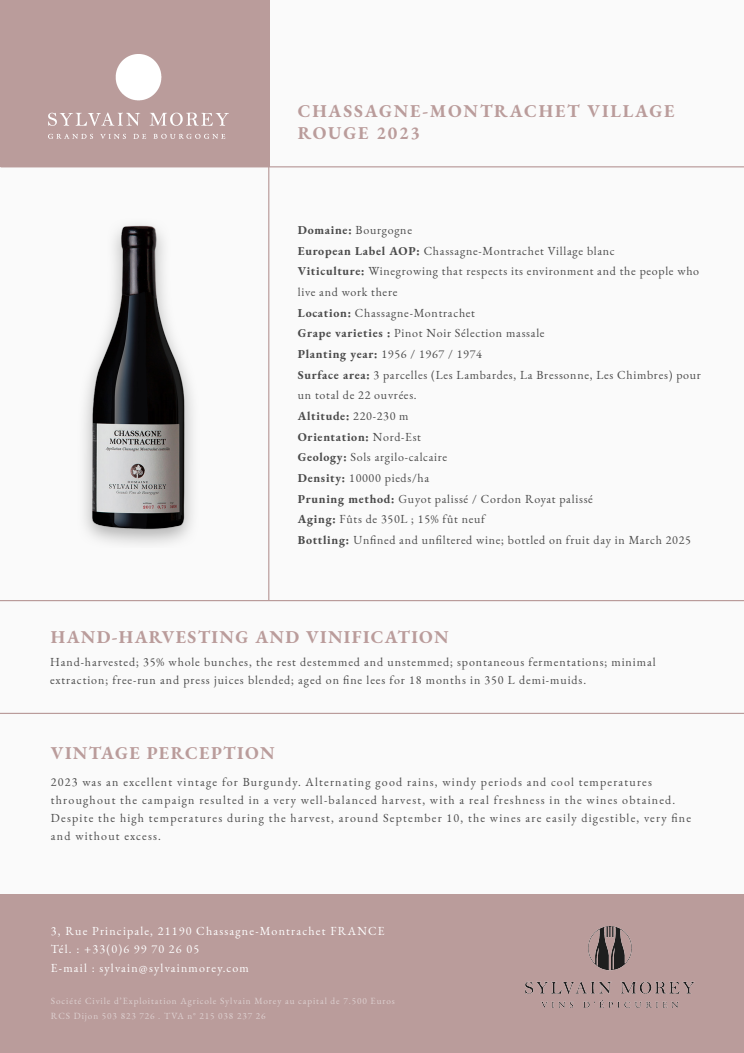
<style>
.page{position:relative;width:744px;height:1053px;background:#fff}
.page>*{position:absolute;margin:0;border:0;box-sizing:border-box;transform-origin:0 0}
.t1{font:700 18px "EB Garamond";letter-spacing:.075em;color:#ba9c9b}
.t2{font:700 18px/21.6px "EB Garamond";letter-spacing:.1em;color:#ba9c9b}
.t3{font:12px/20.6px "EB Garamond";letter-spacing:.075em;color:#4a4a4a}
.t4{font:12px/18px "EB Garamond";letter-spacing:.1em;color:#4a4a4a}
.t5{font:12px/18.5px "EB Garamond";letter-spacing:.1em;color:#fff}
.t6{font:9.2px/14.2px "EB Garamond";letter-spacing:.1em;color:#ded1d1}
.s1{font-weight:700}
</style>
<div class="page">
<div style="left:0;top:0;width:744px;height:1052px;background:#fafafa"></div>
<hr style="left:0;top:599px;width:744px;height:2px;background:#ba9c9b">
<div style="left:0;top:0;width:269px;height:167px;background:#ba9c9b"></div>
<hr style="left:268px;top:1px;width:1px;height:599px;background:#ba9c9b">
<div style="left:0;top:893px;width:744px;height:159px;background:#ba9c9b"></div>
<img style="left:84px;top:225px;width:109px;height:319px">
<hr style="left:0;top:712px;width:744px;height:1px;background:#ba9c9b">
<img style="left:49px;top:55px;width:180px;height:83px">
<hr style="left:1px;top:166px;width:743px;height:1px;background:#ba9c9b">
<img style="left:526px;top:926px;width:168px;height:80px">
<h1 class="t2" style="left:298px;top:100px;width:378px">CHASSAGNE-MONTRACHET VILLAGE<br>ROUGE 2023</h1>
<p class="t3" style="left:298px;top:219px;width:405px"><span class="s1">Domaine:</span> Bourgogne<br><span class="s1">European Label AOP:</span> Chassagne-Montrachet Village blanc<br><span class="s1">Viticulture:</span> Winegrowing that respects its environment and the people who live and work there<br><span class="s1">Location:</span> Chassagne-Montrachet<br><span class="s1">Grape varieties :</span> Pinot Noir Sélection massale<br><span class="s1">Planting year:</span> 1956 / 1967 / 1974<br><span class="s1">Surface area:</span> 3 parcelles (Les Lambardes, La Bressonne, Les Chimbres) pour un total de 22 ouvrées.<br><span class="s1">Altitude:</span> 220-230 m<br><span class="s1">Orientation:</span> Nord-Est<br><span class="s1">Geology:</span> Sols argilo-calcaire<br><span class="s1">Density:</span> 10000 pieds/ha<br><span class="s1">Pruning method:</span> Guyot palissé / Cordon Royat palissé<br><span class="s1">Aging:</span> Fûts de 350L ; 15% fût neuf<br><span class="s1">Bottling:</span> Unfined and unfiltered wine; bottled on fruit day in March 2025</p>
<h1 class="t1" style="left:51px;top:624px;width:399px">HAND-HARVESTING AND VINIFICATION</h1>
<p class="t3" style="left:50px;top:652px;width:607px;line-height:18px">Hand-harvested; 35% whole bunches, the rest destemmed and unstemmed; spontaneous fermentations; minimal extraction; free-run and press juices blended; aged on fine lees for 18 months in 350 L demi-muids.</p>
<h1 class="t1" style="left:51px;top:739px;width:225px">VINTAGE PERCEPTION</h1>
<p class="t4" style="left:51px;top:773px;width:642px">2023 was an excellent vintage for Burgundy. Alternating good rains, windy periods and cool temperatures throughout the campaign resulted in a very well-balanced harvest, with a real freshness in the wines obtained.<br>Despite the high temperatures during the harvest, around September 10, the wines are easily digestible, very fine and without excess.</p>
<p class="t5" style="left:51px;top:921px;width:335px">3, Rue Principale, 21190 Chassagne-Montrachet FRANCE<br>Tél. : +33(0)6 99 70 26 05<br>E-mail : sylvain@sylvainmorey.com</p>
<p class="t6" style="left:51px;top:993px;width:345px">Société Civile d’Exploitation Agricole Sylvain Morey au capital de 7.500 Euros<br>RCS Dijon 503 823 726 . TVA n° 215 038 237 26</p>
</div>
